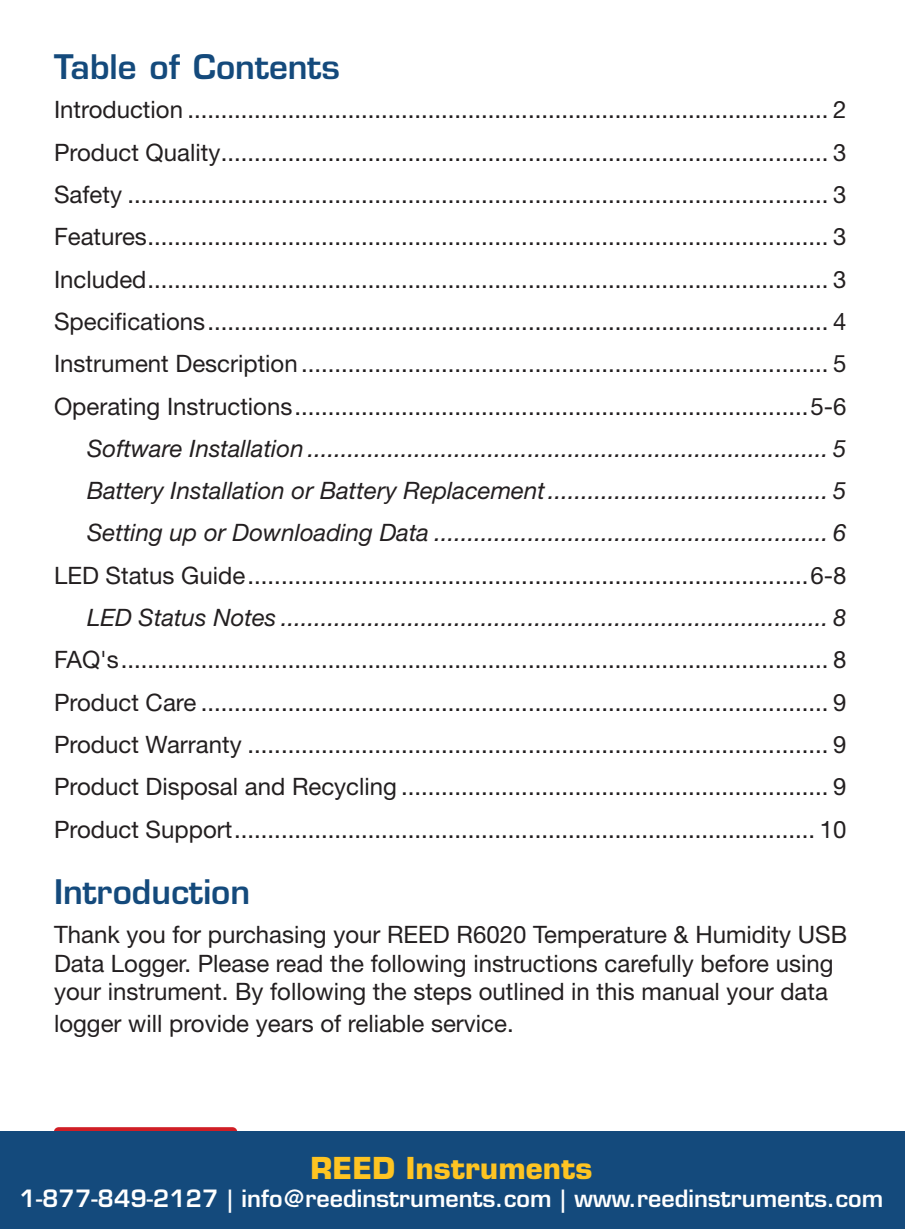
<style>
.page{position:relative;width:905px;height:1229px;background:#fff}
.page>*{position:absolute;margin:0;border:0;box-sizing:border-box;transform-origin:0 0}
.t1{font:600 33px "Eurostile LT Std";color:#144a7c}
.t2{font:700 29.4px "Eurostile LT Std";color:#fec422}
.t3{font:24px/42.3px "Helvetica Neue LT Std";color:#231f20;text-align:justify}
.t4{font:italic 24px/42.3px "Helvetica Neue LT Std";color:#231f20;text-align:justify}
.t5{font:600 23.4px "Eurostile LT Std";color:#fff}
</style>
<div class="page">
<div style="left:54px;top:1127px;width:183px;height:47px;background:#d01e25;border-radius:5px"></div>
<div style="left:0;top:1131px;width:904px;height:97px;background:#144a7c"></div>
<h1 class="t1" style="left:54px;top:46px;width:287px">Table of Contents</h1>
<p class="t3" style="left:54px;top:88px;width:793px">Introduction ................................................................................................ 2<br>Product Quality........................................................................................... 3<br>Safety ......................................................................................................... 3<br>Features...................................................................................................... 3<br>Included...................................................................................................... 3<br>Specifications............................................................................................. 4<br>Instrument Description............................................................................... 5<br>Operating Instructions.............................................................................5-6</p>
<p class="t4" style="left:87px;top:427px;width:760px">Software Installation .............................................................................. 5<br>Battery Installation or Battery Replacement.......................................... 5<br>Setting up or Downloading Data ........................................................... 6</p>
<p class="t3" style="left:54px;top:554px;width:793px">LED Status Guide....................................................................................6-8</p>
<p class="t4" style="left:87px;top:596px;width:760px">LED Status Notes .................................................................................. 8</p>
<p class="t3" style="left:54px;top:638px;width:793px">FAQ's.......................................................................................................... 8<br>Product Care .............................................................................................. 9<br>Product Warranty ....................................................................................... 9<br>Product Disposal and Recycling ................................................................ 9<br>Product Support....................................................................................... 10</p>
<h1 class="t1" style="left:54px;top:871px;width:197px">Introduction</h1>
<p class="t3" style="left:54px;top:920px;width:794px;line-height:28.2px;text-align:left">Thank you for purchasing your REED R6020 Temperature &amp; Humidity USB<br>Data Logger. Please read the following instructions carefully before using your instrument. By following the steps outlined in this manual your data</p>
<p class="t3" style="left:54px;top:1002px;width:461px">logger will provide years of reliable service.</p>
<p class="t2" style="left:310px;top:1149px;width:283px">REED Instruments</p>
<p class="t5" style="left:20px;top:1183px;width:865px">1-877-849-2127 | info@reedinstruments.com | www.reedinstruments.com</p>
</div>
